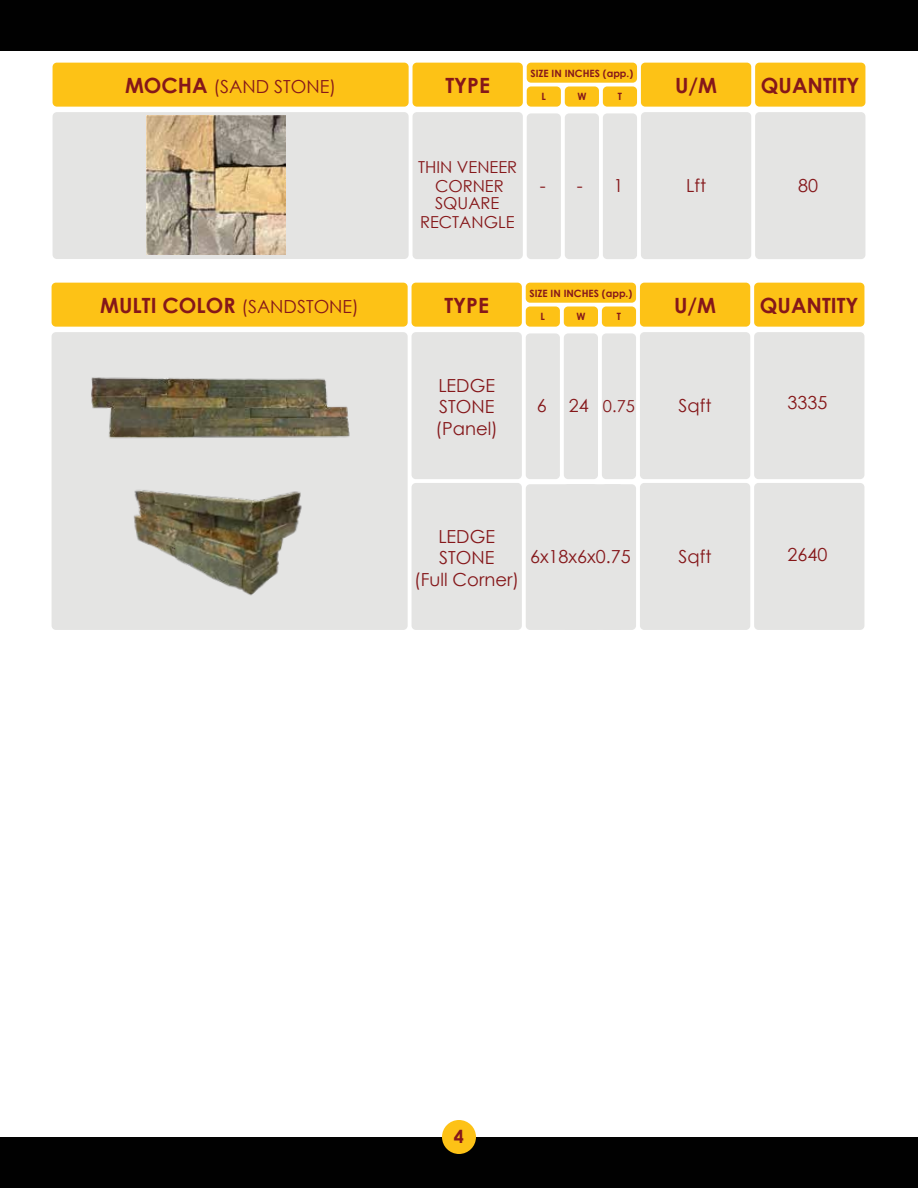
<style>
.page{position:relative;width:918px;height:1188px;background:#fff}
.page>*{position:absolute;margin:0;border:0;box-sizing:border-box;transform-origin:0 0}
.t1{font:700 21px "Century Gothic";color:#85171a}
.t2{font:18px/21.6px "Century Gothic";color:#85171a}
.t3{font:18px "Century Gothic";color:#851618}
.t4{font:700 18px "Century Gothic";color:#85171a}
.t5{font:16.5px/16.5px "Century Gothic";color:#851618}
.t6{font:16.5px "Century Gothic";color:#85171a}
.t7{font:700 10.05px "Century Gothic";color:#85171a}
.s1{font-weight:700;font-size:21px}
.s2{font-size:18px}
</style>
<div class="page">
<div style="left:0;top:0;width:918px;height:51px;background:#010101"></div>
<div style="left:0;top:1137px;width:918px;height:51px;background:#010101"></div>
<div style="left:53px;top:63px;width:356px;height:44px;background:#fdc216;border-radius:4px"></div>
<div style="left:413px;top:63px;width:110px;height:44px;background:#fdc216;border-radius:4px"></div>
<div style="left:527px;top:63px;width:110px;height:20px;background:#fdc216;border-radius:4px"></div>
<div style="left:641px;top:63px;width:110px;height:44px;background:#fdc216;border-radius:4px"></div>
<div style="left:755px;top:63px;width:110px;height:44px;background:#fdc216;border-radius:4px"></div>
<div style="left:413px;top:112px;width:110px;height:147px;background:#e4e4e3;border-radius:4px"></div>
<div style="left:641px;top:112px;width:110px;height:147px;background:#e4e4e3;border-radius:4px"></div>
<div style="left:755px;top:112px;width:110px;height:147px;background:#e4e4e3;border-radius:4px"></div>
<div style="left:527px;top:86px;width:34px;height:21px;background:#fdc216;border-radius:4px"></div>
<div style="left:603px;top:86px;width:34px;height:21px;background:#fdc216;border-radius:4px"></div>
<div style="left:565px;top:86px;width:34px;height:21px;background:#fdc216;border-radius:4px"></div>
<div style="left:527px;top:113px;width:34px;height:146px;background:#e4e4e3;border-radius:4px"></div>
<div style="left:603px;top:113px;width:34px;height:146px;background:#e4e4e3;border-radius:4px"></div>
<div style="left:565px;top:113px;width:34px;height:146px;background:#e4e4e3;border-radius:4px"></div>
<div style="left:53px;top:112px;width:356px;height:147px;background:#e4e4e3;border-radius:4px"></div>
<div style="left:442px;top:1120px;width:34px;height:34px;background:#fdc216;border-radius:50%"></div>
<img style="left:146px;top:116px;width:139px;height:138px">
<div style="left:52px;top:283px;width:356px;height:44px;background:#fdc216;border-radius:4px"></div>
<div style="left:412px;top:283px;width:110px;height:44px;background:#fdc216;border-radius:4px"></div>
<div style="left:526px;top:283px;width:110px;height:20px;background:#fdc216;border-radius:4px"></div>
<div style="left:640px;top:283px;width:110px;height:44px;background:#fdc216;border-radius:4px"></div>
<div style="left:754px;top:283px;width:110px;height:44px;background:#fdc216;border-radius:4px"></div>
<div style="left:412px;top:332px;width:110px;height:147px;background:#e4e4e3;border-radius:4px"></div>
<div style="left:640px;top:332px;width:110px;height:147px;background:#e4e4e3;border-radius:4px"></div>
<div style="left:754px;top:332px;width:110px;height:147px;background:#e4e4e3;border-radius:4px"></div>
<div style="left:526px;top:307px;width:34px;height:20px;background:#fdc216;border-radius:4px"></div>
<div style="left:602px;top:307px;width:34px;height:20px;background:#fdc216;border-radius:4px"></div>
<div style="left:564px;top:307px;width:34px;height:20px;background:#fdc216;border-radius:4px"></div>
<div style="left:526px;top:333px;width:34px;height:146px;background:#e4e4e3;border-radius:4px"></div>
<div style="left:602px;top:333px;width:34px;height:146px;background:#e4e4e3;border-radius:4px"></div>
<div style="left:564px;top:333px;width:34px;height:146px;background:#e4e4e3;border-radius:4px"></div>
<div style="left:52px;top:332px;width:356px;height:298px;background:#e4e4e3"></div>
<div style="left:412px;top:483px;width:110px;height:147px;background:#e4e4e3;border-radius:4px"></div>
<div style="left:640px;top:483px;width:110px;height:147px;background:#e4e4e3;border-radius:4px"></div>
<div style="left:754px;top:483px;width:110px;height:147px;background:#e4e4e3;border-radius:4px"></div>
<div style="left:526px;top:484px;width:97px;height:146px;background:#e4e4e3;border-radius:4px"></div>
<div style="left:602px;top:484px;width:34px;height:146px;background:#e4e4e3;border-radius:4px"></div>
<img style="left:103px;top:512px;width:225px;height:118px">
<img style="left:89px;top:326px;width:262px;height:186px">
<p class="t2" style="left:125px;top:75px;width:213px"><span class="s1">MOCHA</span> (SAND STONE)</p>
<p class="t2" style="left:100px;top:295px;width:260px"><span class="s1">MULTI COLOR</span> (SANDSTONE)</p>
<p class="t1" style="left:445px;top:69px;width:46px">TYPE</p>
<p class="t7" style="left:531px;top:65px;width:104px">SIZE IN INCHES (app.)</p>
<p class="t7" style="left:542px;top:89px;width:6px">L</p>
<p class="t7" style="left:577px;top:89px;width:11px">W</p>
<p class="t7" style="left:618px;top:89px;width:6px">T</p>
<p class="t1" style="left:675px;top:69px;width:43px">U/M</p>
<p class="t1" style="left:761px;top:69px;width:100px">QUANTITY</p>
<p class="t6" style="left:418px;top:156px;width:101px">THIN VENEER</p>
<p class="t5" style="left:435px;top:178px;width:70px">CORNER<br>SQUARE</p>
<p class="t5" style="left:420px;top:214px;width:96px">RECTANGLE</p>
<p class="t2" style="left:540px;top:175px;width:44px">- -</p>
<p class="t2" style="left:613px;top:175px;width:11px">1</p>
<p class="t2" style="left:686px;top:175px;width:22px">Lft</p>
<p class="t2" style="left:798px;top:175px;width:21px">80</p>
<p class="t1" style="left:444px;top:289px;width:46px">TYPE</p>
<p class="t2" style="left:435px;top:374px;width:64px">LEDGE<br>STONE (Panel)</p>
<p class="t7" style="left:530px;top:285px;width:104px">SIZE IN INCHES (app.)</p>
<p class="t7" style="left:541px;top:309px;width:6px">L</p>
<p class="t7" style="left:576px;top:309px;width:11px">W</p>
<p class="t7" style="left:617px;top:309px;width:6px">T</p>
<p class="t1" style="left:674px;top:289px;width:43px">U/M</p>
<p class="t1" style="left:760px;top:289px;width:100px">QUANTITY</p>
<p class="t6" style="left:537px;top:395px;width:99px"><span class="s2">6 24</span> 0.75</p>
<p class="t2" style="left:679px;top:395px;width:34px">Sqft</p>
<p class="t3" style="left:788px;top:390px;width:41px">3335</p>
<p class="t2" style="left:414px;top:525px;width:107px;text-align:center">LEDGE<br>STONE<br>(Full Corner)</p>
<p class="t2" style="left:530px;top:545px;width:102px">6x18x6x0.75</p>
<p class="t2" style="left:679px;top:545px;width:34px">Sqft</p>
<p class="t3" style="left:788px;top:542px;width:41px">2640</p>
<p class="t4" style="left:454px;top:1123px;width:12px">4</p>
</div>
